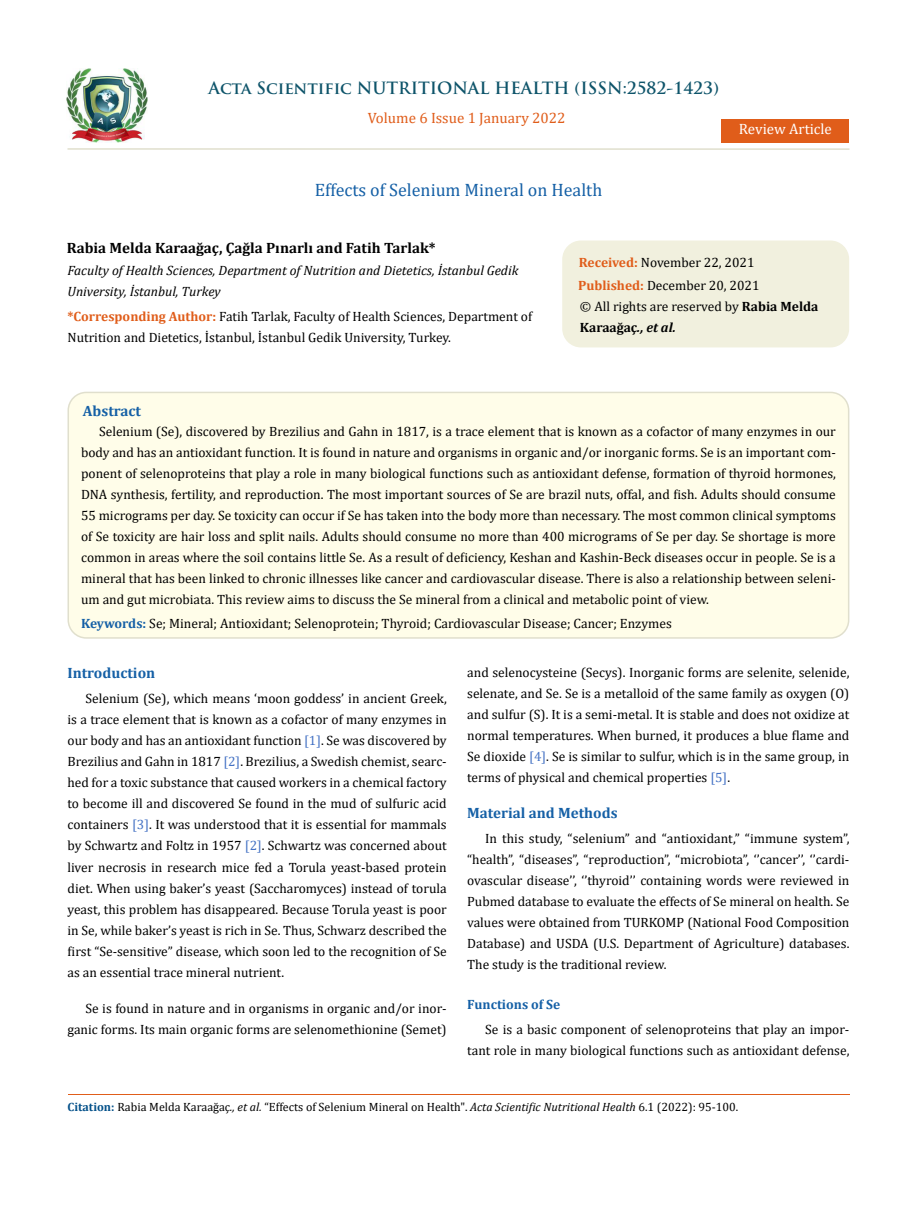
<style>
.page{position:relative;width:917px;height:1206px;background:#fff}
.page>*{position:absolute;margin:0;border:0;box-sizing:border-box;transform-origin:0 0}
.t1{font:18px "Cambria";color:#1560a6}
.t2{font:700 16.5px "Trajan Pro";color:#0e546a}
.t3{font:700 15px "Cambria";color:#000}
.t4{font:700 15px "Cambria";color:#1560a6}
.t5{font:15px "Cambria";color:#e05d1a}
.t6{font:15px "Cambria";color:#fff}
.t7{font:13.5px/21px "Cambria";color:#000;text-align:justify}
.t8{font:italic 13.5px/21px "Cambria";color:#000}
.t9{font:700 13.5px "Cambria";color:#1560a6}
.t10{font:12px "Cambria";color:#000}
.s1{font-weight:700;color:#e05d1a}
.s2{font-weight:700}
.s3{font-weight:700;font-style:italic}
.s4{font-weight:700;color:#1560a6}
.s5{color:#4472c4}
.s6{font-weight:700;color:#035089}
.s7{font-style:italic}
</style>
<div class="page">
<img style="left:67px;top:68px;width:80px;height:74px">
<div style="left:721px;top:119px;width:128px;height:23px;background:#e05d1a"></div>
<div style="left:563px;top:241px;width:285px;height:106px;background:#f1f0de;border-radius:18px"></div>
<div style="left:562px;top:241px;width:287px;height:106px;border:2px solid #f1f0de;border-radius:18px"></div>
<div style="left:68px;top:392px;width:780px;height:246px;background:#fffde9;border-radius:18px"></div>
<div style="left:67px;top:392px;width:782px;height:247px;border:2px solid #e0dfcd;border-radius:18px"></div>
<hr style="left:68px;top:1094px;width:781px;height:1px;background:#e05d1a">
<hr style="left:67px;top:148px;width:782px;height:2px;background:#e0dfcd">
<p class="t2" style="left:208px;top:77px;width:512px">Acta Scientific NUTRITIONAL HEALTH (ISSN:2582-1423)</p>
<p class="t5" style="left:368px;top:109px;width:199px">Volume 6 Issue 1 January 2022</p>
<h1 class="t1" style="left:315px;top:180px;width:289px">Effects of Selenium Mineral on Health</h1>
<p class="t6" style="left:739px;top:120px;width:94px">Review Article</p>
<p class="t3" style="left:67px;top:237px;width:370px">Rabia Melda Karaağaç, Çağla Pınarlı and Fatih Tarlak*</p>
<p class="t8" style="left:67px;top:260px;width:452px">Faculty of Health Sciences, Department of Nutrition and Dietetics, İstanbul Gedik<br>University, İstanbul, Turkey</p>
<p class="t7" style="left:67px;top:306px;width:466px"><span class="s1">*Corresponding Author:</span> Fatih Tarlak, Faculty of Health Sciences, Department of<br>Nutrition and Dietetics, İstanbul, İstanbul Gedik University, Turkey.</p>
<p class="t7" style="left:578px;top:251px;width:183px;line-height:23px"><span class="s1">Received:</span> November 22, 2021<br><span class="s1">Published:</span> December 20, 2021</p>
<p class="t7" style="left:580px;top:295px;width:240px">© All rights are reserved by <span class="s2">Rabia Melda<br>Karaağaç</span><span class="s3">., et al.</span></p>
<p class="t4" style="left:83px;top:400px;width:60px">Abstract</p>
<p class="t7" style="left:81px;top:420px;width:756px;text-indent:18px">Selenium (Se), discovered by Brezilius and Gahn in 1817, is a trace element that is known as a cofactor of many enzymes in our body and has an antioxidant function. It is found in nature and organisms in organic and/or inorganic forms. Se is an important com&shy;ponent of selenoproteins that play a role in many biological functions such as antioxidant defense, formation of thyroid hormones, DNA synthesis, fertility, and reproduction. The most important sources of Se are brazil nuts, offal, and fish. Adults should consume 55 micrograms per day. Se toxicity can occur if Se has taken into the body more than necessary. The most common clinical symptoms of Se toxicity are hair loss and split nails. Adults should consume no more than 400 micrograms of Se per day. Se shortage is more common in areas where the soil contains little Se. As a result of deficiency, Keshan and Kashin-Beck diseases occur in people. Se is a mineral that has been linked to chronic illnesses like cancer and cardiovascular disease. There is also a relationship between seleni&shy;um and gut microbiata. This review aims to discuss the Se mineral from a clinical and metabolic point of view.</p>
<p class="t7" style="left:81px;top:612px;width:592px"><span class="s4">Keywords:</span> Se; Mineral; Antioxidant; Selenoprotein; Thyroid; Cardiovascular Disease; Cancer; Enzymes</p>
<p class="t4" style="left:67px;top:662px;width:89px">Introduction</p>
<p class="t7" style="left:67px;top:688px;width:381px;text-indent:18px">Selenium (Se), which means ‘moon goddess’ in ancient Greek, is a trace element that is known as a cofactor of many enzymes in our body and has an antioxidant function <span class="s5">[1]</span>. Se was discovered by Brezilius and Gahn in 1817 <span class="s5">[2]</span>. Brezilius, a Swedish chemist, searc&shy;hed for a toxic substance that caused workers in a chemical factory to become ill and discovered Se found in the mud of sulfuric acid containers <span class="s5">[3]</span>. It was understood that it is essential for mammals by Schwartz and Foltz in 1957 <span class="s5">[2]</span>. Schwartz was concerned about liver necrosis in research mice fed a Torula yeast-based protein diet. When using baker’s yeast (Saccharomyces) instead of torula yeast, this problem has disappeared. Because Torula yeast is poor in Se, while baker’s yeast is rich in Se. Thus, Schwarz described the first “Se-sensitive” disease, which soon led to the recognition of Se as an essential trace mineral nutrient.</p>
<p class="t7" style="left:67px;top:997px;width:381px;text-align:right">Se is found in nature and in organisms in organic and/or inor&shy;ganic forms. Its main organic forms are selenomethionine (Semet)</p>
<p class="t7" style="left:467px;top:662px;width:384px">and selenocysteine (Secys). Inorganic forms are selenite, selenide, selenate, and Se. Se is a metalloid of the same family as oxygen (O) and sulfur (S). It is a semi-metal. It is stable and does not oxidize at normal temperatures. When burned, it produces a blue flame and Se dioxide <span class="s5">[4]</span>. Se is similar to sulfur, which is in the same group, in terms of physical and chemical properties <span class="s5">[5]</span>.</p>
<p class="t4" style="left:467px;top:802px;width:152px">Material and Methods</p>
<p class="t7" style="left:467px;top:828px;width:384px;text-indent:18px">In this study, “selenium” and “antioxidant,” “immune system”, “health”, “diseases”, “reproduction”, “microbiota”, ‘’cancer’’, ‘’cardi&shy;ovascular disease’’, ‘’thyroid’’ containing words were reviewed in Pubmed database to evaluate the effects of Se mineral on health. Se values were obtained from TURKOMP (National Food Composition Database) and USDA (U.S. Department of Agriculture) databases.<br>The study is the traditional review.</p>
<p class="t9" style="left:467px;top:995px;width:95px">Functions of Se</p>
<p class="t7" style="left:467px;top:1019px;width:384px;text-align:right">Se is a basic component of selenoproteins that play an impor&shy;tant role in many biological functions such as antioxidant defense,</p>
<p class="t10" style="left:68px;top:1100px;width:672px"><span class="s6">Citation:</span> Rabia Melda Karaağaç<span class="s7">., et al.</span> “Effects of Selenium Mineral on Health". <span class="s7">Acta Scientific Nutritional Health</span> 6.1 (2022): 95-100.</p>
</div>
